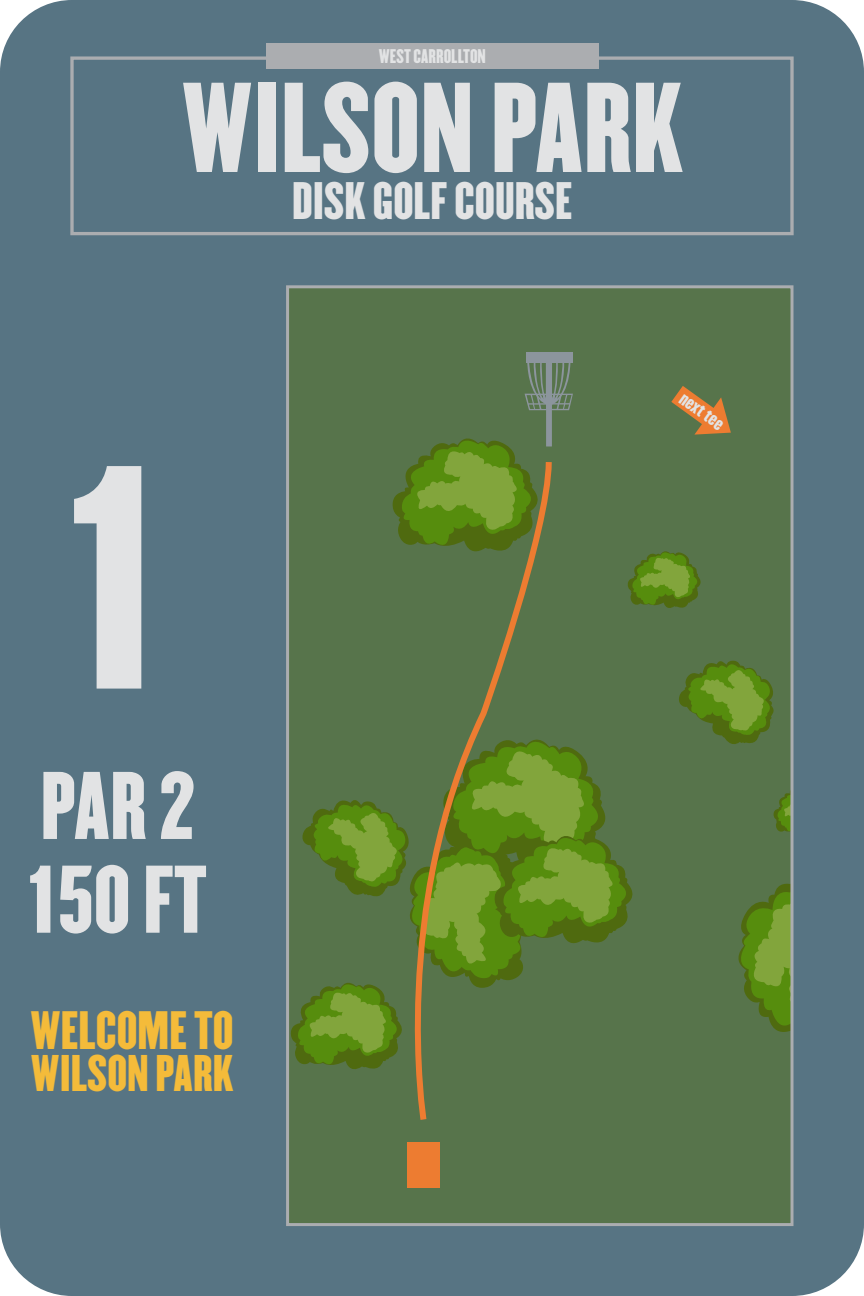
<style>
.page{position:relative;width:864px;height:1296px;background:#577483}
.page>*{position:absolute;margin:0;border:0;box-sizing:border-box;transform-origin:0 0}
.t1{font:278.1px "Champion HTF Lightweight";color:#e2e3e4}
.t2{font:111.6px "Champion HTF Lightweight";color:#e2e3e4}
.t3{font:83.8px/93.7px "Champion HTF Lightweight";color:#e2e3e4}
.t4{font:47.2px "Champion HTF Lightweight";color:#f4bb3a}
.t5{font:46.1px "Champion HTF Lightweight";color:#e2e3e4}
.t6{font:45.1px "Champion HTF Lightweight";color:#f4bb3a}
.t7{font:17.4px "Champion HTF Lightweight";color:#e2e3e4}
.t8{font:17.3px "Champion HTF Lightweight";color:#e2e3e4}
</style>
<div class="page">
<div style="left:70px;top:56px;width:724px;height:179px;border:3px solid #abadb0"></div>
<div style="left:266px;top:43px;width:333px;height:26px;background:#abadb0"></div>
<div style="left:288px;top:287px;width:504px;height:938px;background:#57744b"></div>
<svg style="left:738px;top:883px;width:52px;height:149px"></svg>
<svg style="left:291px;top:746px;width:342px;height:323px"></svg>
<svg style="left:773px;top:793px;width:17px;height:39px"></svg>
<svg style="left:679px;top:660px;width:95px;height:84px"></svg>
<svg style="left:627px;top:551px;width:74px;height:57px"></svg>
<div style="left:526px;top:353px;width:46px;height:10px;background:#8c959d"></div>
<svg style="left:422px;top:363px;width:151px;height:93px"></svg>
<div style="left:407px;top:1142px;width:33px;height:46px;background:#ed7c31"></div>
<svg style="left:391px;top:456px;width:164px;height:664px"></svg>
<div style="left:286px;top:285px;width:508px;height:941px;border:3px solid #abadb0"></div>
<svg style="left:671px;top:386px;width:60px;height:49px"></svg>
<p class="t8" style="left:379px;top:45px;width:109px">WEST CARROLLTON</p>
<h2 class="t2" style="left:182px;top:55px;width:503px">WILSON PARK</h2>
<p class="t5" style="left:292px;top:171px;width:282px">DISK GOLF COURSE</p>
<h1 class="t1" style="left:70px;top:397px;width:97px">1</h1>
<h3 class="t3" style="left:29px;top:761px;width:180px">PAR 2<br>150 FT</h3>
<p class="t4" style="left:30px;top:1000px;width:205px">WELCOME TO</p>
<p class="t6" style="left:31px;top:1043px;width:204px">WILSON PARK</p>
<p class="t7" style="left:689px;top:387px;width:52px;rotate:36deg">next tee</p>
</div>
